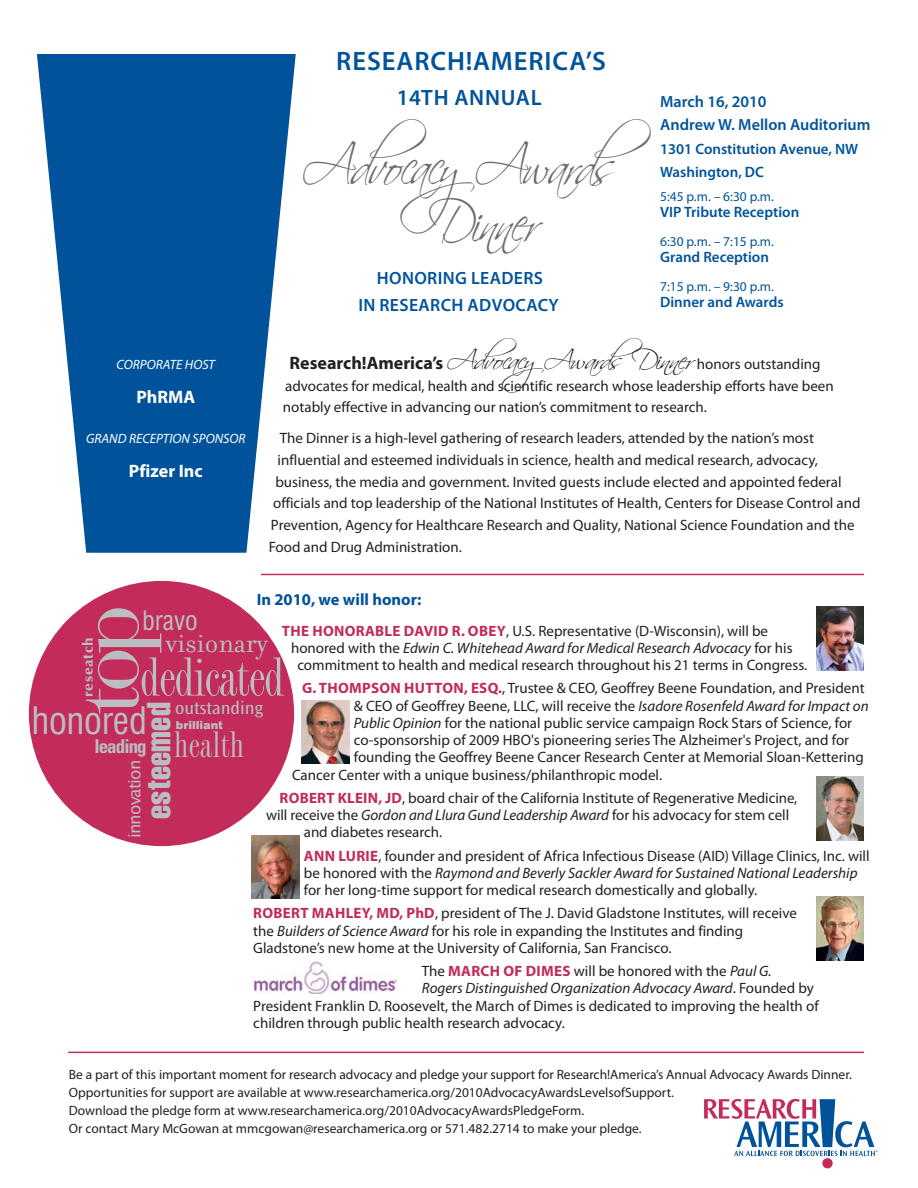
<style>
.page{position:relative;width:918px;height:1188px;background:#fff}
.page>*{position:absolute;margin:0;border:0;box-sizing:border-box;transform-origin:0 0}
.t1{font:97.5px "Bauer Bodoni BT";color:#bbbdc0}
.t2{font:57px "Fashion Compressed Plain";letter-spacing:-.025em;color:#bbbdc0}
.t3{font:56.4px/57px "Scriptina";letter-spacing:-.065em;color:#6d6e70;text-align:center;scale:.85 1}
.t4{font:38.4px "Fashion Compressed Plain";color:#bbbdc0}
.t5{font:condensed 36.9px "Swiss 721 BT";color:#bbbdc0}
.t6{font:extra-condensed 32.85px "Helvetica";letter-spacing:.01em;color:#bbbdc0}
.t7{font:28.65px "Filosofia";color:#bbbdc0}
.t8{font:27px "Scriptina";letter-spacing:-.065em;color:#231f20}
.t9{font:600 26.7px "Myriad Pro";letter-spacing:.035em;color:#00539b}
.t10{font:condensed 26.1px "Swiss 721 BT";color:#bbbdc0}
.t11{font:600 22.2px "Myriad Pro";letter-spacing:.035em;color:#00539b}
.t12{font:700 condensed 19.05px "Univers";letter-spacing:-.05em;color:#bbbdc0}
.t13{font:18.3px "Ocean Sans MM 403 475";color:#bbbdc0}
.t14{font:700 18px "Myriad Pro";color:#fff}
.t15{font:600 17.85px/26.7px "Myriad Pro";letter-spacing:.02em;color:#00539b;text-align:center}
.t16{font:16.8px "Lucida Sans";letter-spacing:-.05em;color:#bbbdc0}
.t17{font:700 16.5px "Myriad Pro";color:#00539b}
.t18{font:600 16.2px/23.1px "Myriad Pro";color:#00539b}
.t19{font:15px/17.2px "Myriad Pro";color:#231f20}
.t20{font:italic 15px "Myriad Pro";color:#231f20}
.t21{font:600 15px/23.1px "Myriad Pro";color:#00539b}
.t22{font:900 14.4px "Zapf Humanist 601 BT";letter-spacing:.05em;color:#bbbdc0}
.t23{font:13.5px/18px "Myriad Pro";color:#231f20}
.t24{font:13.5px "Myriad Pro";color:#00539b}
.t25{font:italic 13.5px "Myriad Pro";color:#fff}
.t26{font:900 10.95px "Swiss 721 BT";color:#bbbdc0}
.s1{font-family:"Myriad Pro";font-weight:700;font-size:18px}
.s2{font-family:"Myriad Pro";font-size:15px}
.s3{font-weight:700;color:#c22b5a}
.s4{font-style:normal}
.s5{font-style:italic}
</style>
<div class="page">
<div style="left:822px;top:1158px;width:11px;height:10px;background:#c22b5a;border-radius:50%"></div>
<svg style="left:704px;top:1099px;width:174px;height:57px"></svg>
<img style="left:816px;top:776px;width:48px;height:64px">
<img style="left:252px;top:835px;width:47px;height:64px">
<img style="left:816px;top:607px;width:48px;height:63px">
<img style="left:302px;top:700px;width:47px;height:63px">
<img style="left:254px;top:962px;width:143px;height:31px">
<img style="left:816px;top:897px;width:48px;height:63px">
<hr style="left:261px;top:574px;width:603px;height:1px;background:#c22b5a">
<hr style="left:68px;top:1052px;width:796px;height:1px;background:#c22b5a">
<svg style="left:29px;top:581px;width:265px;height:265px;fill:#c22b5a"></svg>
<svg style="left:36px;top:54px;width:260px;height:499px;fill:#00539b"></svg>
<p class="t25" style="left:117px;top:359px;width:100px">CORPORATE HOST</p>
<p class="t14" style="left:136px;top:390px;width:60px">PhRMA</p>
<p class="t25" style="left:86px;top:434px;width:161px">GRAND RECEPTION SPONSOR</p>
<p class="t14" style="left:129px;top:464px;width:75px">Pfizer Inc</p>
<h3 class="t9" style="left:336px;top:51px;width:271px">RESEARCH!AMERICA’S</h3>
<h3 class="t11" style="left:397px;top:89px;width:146px">14TH ANNUAL</h3>
<h3 class="t3" style="left:301px;top:136px;width:413px">AdvocacyAwards<br>Dinner</h3>
<p class="t15" style="left:358px;top:266px;width:202px">HONORING LEADERS<br>IN RESEARCH ADVOCACY</p>
<p class="t18" style="left:660px;top:92px;width:212px">March 16, 2010<br>Andrew W. Mellon Auditorium</p>
<p class="t21" style="left:660px;top:138px;width:200px">1301 Constitution Avenue, NW<br>Washington, DC</p>
<p class="t24" style="left:660px;top:191px;width:115px">5:45 p.m. – 6:30 p.m.</p>
<p class="t21" style="left:660px;top:202px;width:141px">VIP Tribute Reception</p>
<p class="t24" style="left:660px;top:236px;width:115px">6:30 p.m. – 7:15 p.m.</p>
<p class="t21" style="left:660px;top:247px;width:110px">Grand Reception</p>
<p class="t24" style="left:660px;top:281px;width:115px">7:15 p.m. – 9:30 p.m.</p>
<p class="t21" style="left:660px;top:292px;width:125px">Dinner and Awards</p>
<h3 class="t8" style="left:290px;top:344px;width:533px"><span class="s1">Research!America’s</span> AdvocacyAwards Dinner <span class="s2">honors outstanding</span></h3>
<p class="t19" style="left:283px;top:376px;width:552px;line-height:21.8px">advocates for medical, health and scientific research whose leadership efforts have been notably effective in advancing our nation’s commitment to research.</p>
<p class="t19" style="left:280px;top:431px;width:536px">The Dinner is a high-level gathering of research leaders, attended by the nation’s most</p>
<p class="t19" style="left:278px;top:452px;width:542px">influential and esteemed individuals in science, health and medical research, advocacy,</p>
<p class="t19" style="left:275px;top:474px;width:568px">business, the media and government. Invited guests include elected and appointed federal</p>
<p class="t19" style="left:273px;top:496px;width:589px">officials and top leadership of the National Institutes of Health, Centers for Disease Control and</p>
<p class="t19" style="left:271px;top:518px;width:585px">Prevention, Agency for Healthcare Research and Quality, National Science Foundation and the</p>
<p class="t19" style="left:269px;top:539px;width:195px">Food and Drug Administration.</p>
<p class="t17" style="left:257px;top:593px;width:166px">In 2010, we will honor:</p>
<p class="t19" style="left:282px;top:623px;width:488px"><span class="s3">THE HONORABLE DAVID R. OBEY</span>, U.S. Representative (D-Wisconsin), will be</p>
<p class="t20" style="left:291px;top:642px;width:503px"><span class="s4">honored with the</span> Edwin C. Whitehead Award for Medical Research Advocacy <span class="s4">for his</span></p>
<p class="t19" style="left:297px;top:658px;width:511px">commitment to health and medical research throughout his 21 terms in Congress.</p>
<p class="t19" style="left:302px;top:681px;width:564px"><span class="s3">G. THOMPSON HUTTON, ESQ.</span>, Trustee &amp; CEO, Geoffrey Beene Foundation, and President</p>
<p class="t19" style="left:354px;top:698px;width:516px">&amp; CEO of Geoffrey Beene, LLC, will receive the <span class="s5">Isadore Rosenfeld Award for Impact on</span></p>
<p class="t19" style="left:354px;top:715px;width:500px"><span class="s5">Public Opinion</span> for the national public service campaign Rock Stars of Science, for</p>
<p class="t19" style="left:354px;top:733px;width:497px">co-sponsorship of 2009 HBO's pioneering series The Alzheimer's Project, and for</p>
<p class="t19" style="left:354px;top:750px;width:511px">founding the Geoffrey Beene Cancer Research Center at Memorial Sloan-Kettering</p>
<p class="t19" style="left:292px;top:767px;width:372px">Cancer Center with a unique business/philanthropic model.</p>
<p class="t19" style="left:280px;top:790px;width:519px"><span class="s3">ROBERT KLEIN, JD</span>, board chair of the California Institute of Regenerative Medicine,</p>
<p class="t19" style="left:266px;top:808px;width:525px">will receive the <span class="s5">Gordon and Llura Gund Leadership Award</span> for his advocacy for stem cell</p>
<p class="t19" style="left:304px;top:825px;width:140px">and diabetes research.</p>
<p class="t19" style="left:304px;top:848px;width:567px"><span class="s3">ANN LURIE</span>, founder and president of Africa Infectious Disease (AID) Village Clinics, Inc. will be honored with the <span class="s5">Raymond and Beverly Sackler Award for Sustained National Leadership </span>for her long-time support for medical research domestically and globally.</p>
<p class="t19" style="left:253px;top:906px;width:545px"><span class="s3">ROBERT MAHLEY, MD, PhD</span>, president of The J. David Gladstone Institutes, will receive the <span class="s5">Builders of Science Award</span> for his role in expanding the Institutes and finding<br>Gladstone’s new home at the University of California, San Francisco.</p>
<p class="t19" style="left:422px;top:964px;width:351px">The <span class="s3">MARCH OF DIMES</span> will be honored with the <span class="s5">Paul G.</span></p>
<p class="t20" style="left:422px;top:983px;width:393px">Rogers Distinguished Organization Advocacy Award<span class="s4">. Founded by</span></p>
<p class="t19" style="left:253px;top:998px;width:567px">President Franklin D. Roosevelt, the March of Dimes is dedicated to improving the health of</p>
<p class="t19" style="left:253px;top:1015px;width:313px">children through public health research advocacy.</p>
<h1 class="t1" style="left:71px;top:714px;width:110px;rotate:-90deg">top</h1>
<h3 class="t10" style="left:143px;top:610px;width:57px">bravo</h3>
<h3 class="t7" style="left:165px;top:633px;width:104px">visionary</h3>
<p class="t22" style="left:82px;top:697px;width:61px;rotate:-90deg">reseatch</p>
<h2 class="t2" style="left:140px;top:657px;width:146px">dedicated</h2>
<p class="t13" style="left:175px;top:701px;width:89px">outstanding</p>
<h3 class="t6" style="left:147px;top:819px;width:118px;rotate:-90deg">esteemed</h3>
<h3 class="t5" style="left:32px;top:706px;width:116px">honored</h3>
<p class="t26" style="left:176px;top:721px;width:49px">brilliant</p>
<h3 class="t4" style="left:174px;top:731px;width:72px">health</h3>
<p class="t12" style="left:94px;top:740px;width:54px">leading</p>
<p class="t16" style="left:125px;top:838px;width:80px;rotate:-90deg">innovation</p>
<p class="t23" style="left:69px;top:1066px;width:784px">Be a part of this important moment for research advocacy and pledge your support for Research!America’s Annual Advocacy Awards Dinner.<br>Opportunities for support are available at www.researchamerica.org/2010AdvocacyAwardsLevelsofSupport.<br>Download the pledge form at www.researchamerica.org/2010AdvocacyAwardsPledgeForm.<br>Or contact Mary McGowan at mmcgowan@researchamerica.org or 571.482.2714 to make your pledge.</p>
</div>
